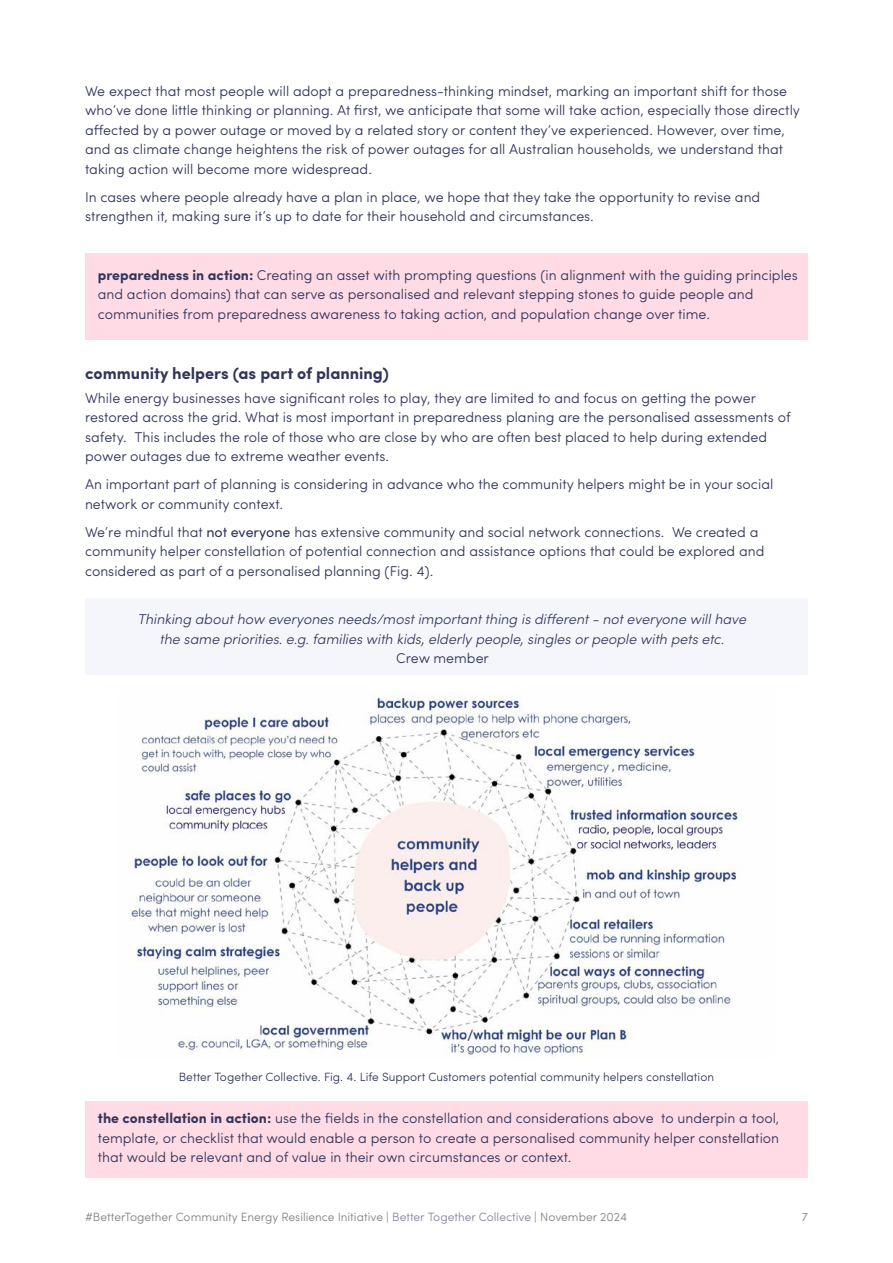
<style>
.page{position:relative;width:893px;height:1263px;background:#fff}
.page>*{position:absolute;margin:0;border:0;box-sizing:border-box;transform-origin:0 0}
.t1{font:700 16.5px "Sofia Pro";color:#32365a}
.t2{font:300 14.25px/19.5px "Sofia Pro";color:#32365a}
.t3{font:italic 300 14.25px/19.5px "Sofia Pro";color:#32365a;text-align:center}
.t4{font:300 12px "Sofia Pro";color:#808285}
.t5{font:300 12px "Sofia Pro";color:#32365a}
.s1{font-weight:700}
.s2{font-weight:400}
.s3{color:#84869c}
</style>
<div class="page">
<div style="left:85px;top:598px;width:723px;height:76px;background:#f5f6fb"></div>
<div style="left:85px;top:253px;width:723px;height:86px;background:#fedbe5"></div>
<div style="left:85px;top:1101px;width:723px;height:77px;background:#fedbe5"></div>
<img style="left:129px;top:690px;width:613px;height:368px">
<p class="t2" style="left:85px;top:80px;width:717px">We expect that most people will adopt a preparedness-thinking mindset, marking an important shift for those who’ve done little thinking or planning. At first, we anticipate that some will take action, especially those directly affected by a power outage or moved by a related story or content they’ve experienced. However, over time, and as climate change heightens the risk of power outages for all Australian households, we understand that taking action will become more widespread.</p>
<p class="t2" style="left:85px;top:186px;width:677px">In cases where people already have a plan in place, we hope that they take the opportunity to revise and strengthen it, making sure it’s up to date for their household and circumstances.</p>
<p class="t2" style="left:98px;top:264px;width:702px"><span class="s1">preparedness in action:</span> Creating an asset with prompting questions (in alignment with the guiding principles and action domains) that can serve as personalised and relevant stepping stones to guide people and communities from preparedness awareness to taking action, and population change over time.</p>
<p class="t1" style="left:85px;top:361px;width:305px">community helpers (as part of planning)</p>
<p class="t2" style="left:85px;top:387px;width:707px">While energy businesses have significant roles to play, they are limited to and focus on getting the power restored across the grid. What is most important in preparedness planing are the personalised assessments of safety. This includes the role of those who are close by who are often best placed to help during extended power outages due to extreme weather events.</p>
<p class="t2" style="left:85px;top:473px;width:690px">An important part of planning is considering in advance who the community helpers might be in your social network or community context.</p>
<p class="t2" style="left:85px;top:521px;width:681px">We’re mindful that <span class="s2">not everyone</span> has extensive community and social network connections. We created a community helper constellation of potential connection and assistance options that could be explored and considered as part of a personalised planning (Fig. 4).</p>
<p class="t3" style="left:138px;top:608px;width:610px">Thinking about how everyones needs/most important thing is different - not everyone will have the same priorities. e.g. families with kids, elderly people, singles or people with pets etc.</p>
<p class="t2" style="left:396px;top:647px;width:94px">Crew member</p>
<p class="t5" style="left:179px;top:1068px;width:537px">Better Together Collective. Fig. 4. Life Support Customers potential community helpers constellation</p>
<p class="t2" style="left:98px;top:1107px;width:683px;text-align:justify"><span class="s1">the constellation in action:</span> use the fields in the constellation and considerations above to underpin a tool, template, or checklist that would enable a person to create a personalised community helper constellation that would be relevant and of value in their own circumstances or context.</p>
<p class="t4" style="left:85px;top:1208px;width:544px">#BetterTogether Community Energy Resilience Initiative | <span class="s3">Better Together Collective</span> | November 2024</p>
<p class="t4" style="left:802px;top:1208px;width:8px">7</p>
</div>
